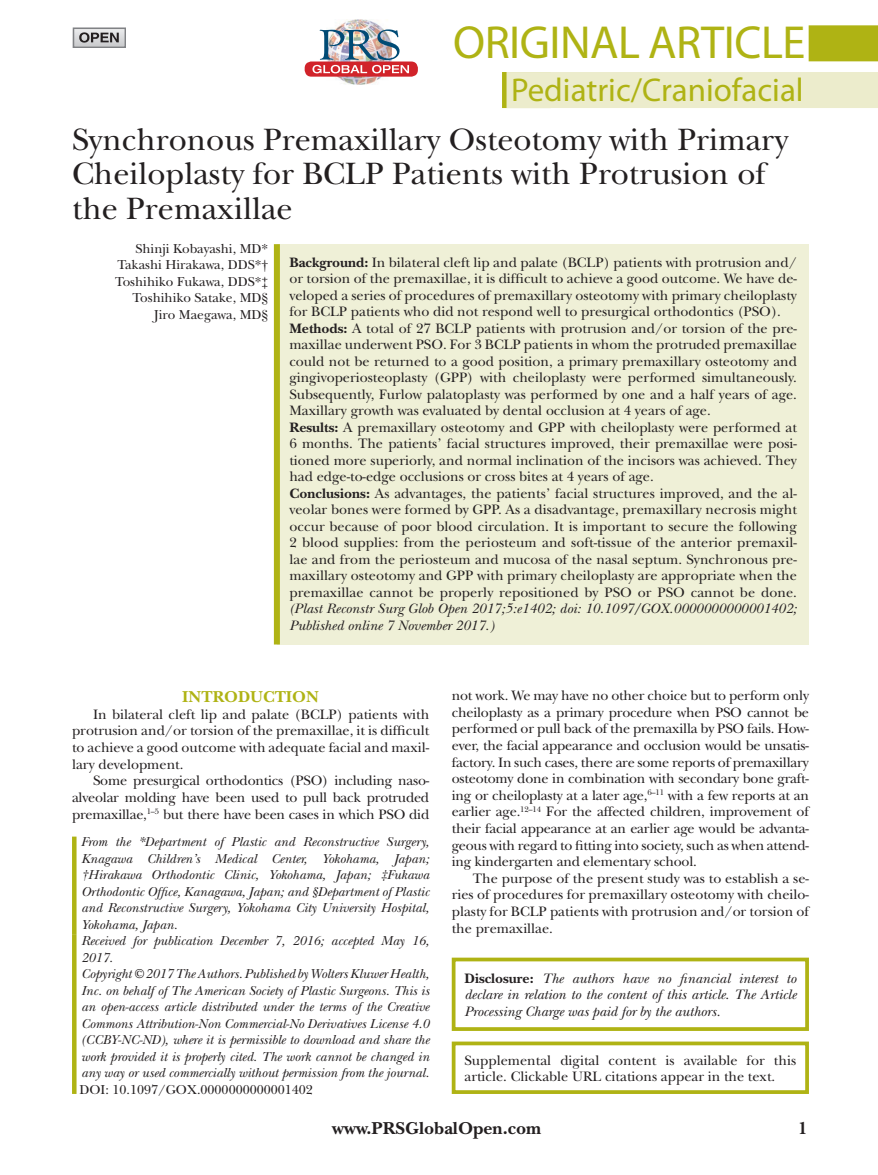
<style>
.page{position:relative;width:878px;height:1175px;background:#fff}
.page>*{position:absolute;margin:0;border:0;box-sizing:border-box;transform-origin:0 0}
.t1{font:46.5px "Myriad Pro";letter-spacing:-.01em;color:#afb314}
.t2{font:33px "Myriad Pro";color:#afb314}
.t3{font:32.25px/34.5px "New Baskerville";color:#231f20}
.t4{font:700 18px "New Baskerville";color:#231f20}
.t5{font:700 16.5px "New Baskerville";color:#afb314}
.t6{font:14.25px/16.5px "New Baskerville";color:#231f20;text-align:justify}
.t7{font:italic 14.25px/16.5px "New Baskerville";letter-spacing:.005em;color:#231f20}
.t8{font:italic 13.5px/16.5px "New Baskerville";color:#231f20}
.t9{font:13.5px/16.5px "New Baskerville";color:#231f20;text-align:right}
.s1{font-weight:700}
.s2{font-weight:700;font-style:normal}
</style>
<div class="page">
<div style="left:73px;top:28px;width:52px;height:20px;border:2px solid #808285"></div>
<svg style="left:79px;top:32px;width:40px;height:11px"></svg>
<img style="left:335px;top:20px;width:49px;height:64px">
<svg style="left:304px;top:61px;width:114px;height:16px"></svg>
<img style="left:312px;top:29px;width:97px;height:44px">
<hr style="left:72px;top:934px;width:4px;height:159px;background:#afb314">
<hr style="left:72px;top:836px;width:4px;height:98px;background:#afb314">
<div style="left:277px;top:244px;width:531px;height:401px;background:#eff0d7"></div>
<div style="left:274px;top:244px;width:6px;height:400px;background:#afb314"></div>
<div style="left:452px;top:957px;width:356px;height:73px;border:4px solid #afb314"></div>
<div style="left:502px;top:72px;width:48px;height:36px;background:#afb314"></div>
<div style="left:506px;top:72px;width:372px;height:36px;background:#ececcc"></div>
<div style="left:452px;top:1041px;width:356px;height:53px;border:4px solid #afb314"></div>
<div style="left:808px;top:25px;width:69px;height:36px;background:#afb314"></div>
<h1 class="t1" style="left:453px;top:14px;width:354px">Original Article</h1>
<h2 class="t2" style="left:511px;top:69px;width:294px">Pediatric/Craniofacial</h2>
<h3 class="t3" style="left:72px;top:122px;width:717px">Synchronous Premaxillary Osteotomy with Primary<br>Cheiloplasty for BCLP Patients with Protrusion of the Premaxillae</h3>
<p class="t9" style="left:115px;top:240px;width:155px">Shinji Kobayashi, MD*<br>Takashi Hirakawa, DDS*†<br>Toshihiko Fukawa, DDS*‡<br>Toshihiko Satake, MD§<br>Jiro Maegawa, MD§</p>
<p class="t6" style="left:289px;top:254px;width:509px;text-align:left"><span class="s1">Background:</span> In bilateral cleft lip and palate (BCLP) patients with protrusion and/ or torsion of the premaxillae, it is difficult to achieve a good outcome. We have de&shy;veloped a series of procedures of premaxillary osteotomy with primary cheiloplasty for BCLP patients who did not respond well to presurgical orthodontics (PSO).<br><span class="s1">Methods:</span> A total of 27 BCLP patients with protrusion and/or torsion of the pre&shy;maxillae underwent PSO. For 3 BCLP patients in whom the protruded premaxillae could not be returned to a good position, a primary premaxillary osteotomy and gingivoperiosteoplasty (GPP) with cheiloplasty were performed simultaneously.<br>Subsequently, Furlow palatoplasty was performed by one and a half years of age.<br>Maxillary growth was evaluated by dental occlusion at 4 years of age.<br><span class="s1">Results:</span> A premaxillary osteotomy and GPP with cheiloplasty were performed at 6 months. The patients’ facial structures improved, their premaxillae were posi&shy;tioned more superiorly, and normal inclination of the incisors was achieved. They had edge-to-edge occlusions or cross bites at 4 years of age.<br><span class="s1">Conclusions:</span> As advantages, the patients’ facial structures improved, and the al&shy;veolar bones were formed by GPP. As a disadvantage, premaxillary necrosis might occur because of poor blood circulation. It is important to secure the following 2 blood supplies: from the periosteum and soft-tissue of the anterior premaxil&shy;lae and from the periosteum and mucosa of the nasal septum. Synchronous pre&shy;maxillary osteotomy and GPP with primary cheiloplasty are appropriate when the premaxillae cannot be properly repositioned by PSO or PSO cannot be done.</p>
<p class="t7" style="left:289px;top:600px;width:509px">(Plast Reconstr Surg Glob Open 2017;5:e1402; doi: 10.1097/GOX.0000000000001402;<br>Published online 7 November 2017.)</p>
<p class="t5" style="left:182px;top:687px;width:138px">INTRODUCTION</p>
<p class="t6" style="left:72px;top:705px;width:359px;text-indent:21px">In bilateral cleft lip and palate (BCLP) patients with protrusion and/or torsion of the premaxillae, it is difficult to achieve a good outcome with adequate facial and maxil&shy;lary development.</p>
<p class="t6" style="left:72px;top:772px;width:359px;text-indent:21px">Some presurgical orthodontics (PSO) including naso&shy;alveolar molding have been used to pull back protruded premaxillae,<sup>1–5</sup> but there have been cases in which PSO did</p>
<p class="t8" style="left:81px;top:834px;width:350px;text-align:justify">From the *Department of Plastic and Reconstructive Surgery, Knagawa Children’s Medical Center, Yokohama, Japan; †Hirakawa Orthodontic Clinic, Yokohama, Japan; ‡Fukawa Orthodontic Office, Kanagawa, Japan; and §Department of Plastic and Reconstructive Surgery, Yokohama City University Hospital, Yokohama, Japan.</p>
<p class="t8" style="left:81px;top:932px;width:350px">Received for publication December 7, 2016; accepted May 16, 2017.<br>Copyright © 2017 The Authors. Published by Wolters Kluwer Health, Inc. on behalf of The American Society of Plastic Surgeons. This is an open-access article distributed under the terms of the Creative Commons Attribution-Non Commercial-No Derivatives License 4.0 (CCBY-NC-ND), where it is permissible to download and share the work provided it is properly cited. The work cannot be changed in any way or used commercially without permission from the journal.</p>
<p class="t9" style="left:80px;top:1081px;width:235px">DOI: 10.1097/GOX.0000000000001402</p>
<p class="t6" style="left:451px;top:687px;width:359px">not work. We may have no other choice but to perform only cheiloplasty as a primary procedure when PSO cannot be performed or pull back of the premaxilla by PSO fails. How&shy;ever, the facial appearance and occlusion would be unsatis&shy;factory. In such cases, there are some reports of premaxillary osteotomy done in combination with secondary bone graft&shy;ing or cheiloplasty at a later age,<sup>6–11</sup> with a few reports at an earlier age.<sup>12–14</sup> For the affected children, improvement of their facial appearance at an earlier age would be advanta&shy;geous with regard to fitting into society, such as when attend&shy;ing kindergarten and elementary school.</p>
<p class="t6" style="left:452px;top:870px;width:359px;text-indent:21px">The purpose of the present study was to establish a se&shy;ries of procedures for premaxillary osteotomy with cheilo&shy;plasty for BCLP patients with protrusion and/or torsion of the premaxillae.</p>
<p class="t7" style="left:464px;top:970px;width:333px;text-align:justify"><span class="s2">Disclosure:</span> The authors have no financial interest to declare in relation to the content of this article. The Article Processing Charge was paid for by the authors.</p>
<p class="t6" style="left:464px;top:1051px;width:333px">Supplemental digital content is available for this article. Clickable URL citations appear in the text.</p>
<p class="t4" style="left:332px;top:1118px;width:210px">www.PRSGlobalOpen.com</p>
<p class="t4" style="left:798px;top:1118px;width:11px">1</p>
</div>
